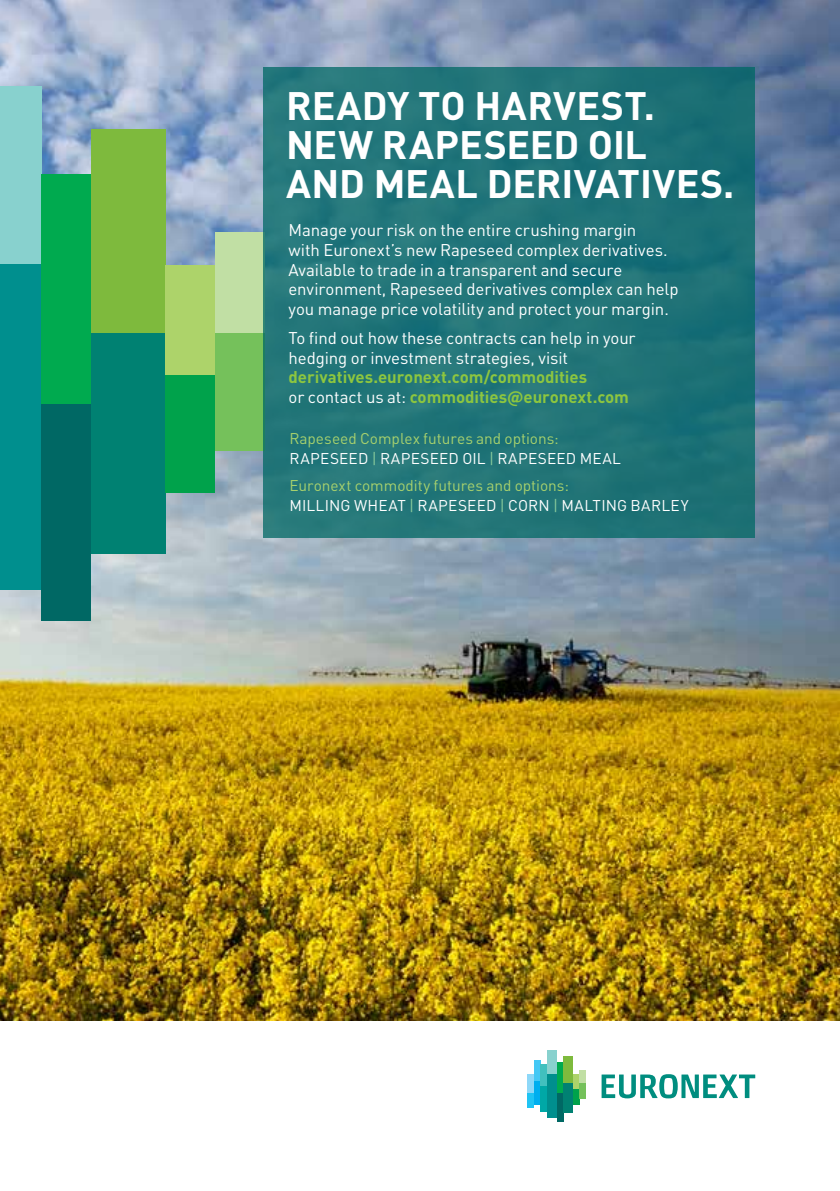
<style>
.page{position:relative;width:840px;height:1191px;background:#fff}
.page>*{position:absolute;margin:0;border:0;box-sizing:border-box;transform-origin:0 0}
.t1{font:700 39.2px/39.2px "DIN Pro";color:#fff}
.t2{font:16.8px/19.6px "DIN Pro";letter-spacing:-.005em;color:#fff}
.t3{font:700 16.8px/19.6px "DIN Pro";letter-spacing:-.005em;color:#8dc63f}
.t4{font:15.4px/19.6px "DIN Pro";letter-spacing:.005em;color:#fff}
.t5{font:15.4px/19.6px "DIN Pro";letter-spacing:.01em;color:#a7d16d}
.s1{font-weight:400;color:#fff}
.s2{color:#fff}
.s3{color:#8acc9c}
.s4{color:#a7d16d}
</style>
<div class="page">
<img style="left:0;top:0;width:839px;height:1020px">
<svg style="left:601px;top:1074px;width:153px;height:24px"></svg>
<div style="left:527px;top:1074px;width:6px;height:18px;background:#8ed8f8"></div>
<div style="left:527px;top:1092px;width:6px;height:15px;background:#20c4f4"></div>
<div style="left:533px;top:1060px;width:7px;height:21px;background:#44c8f5"></div>
<div style="left:533px;top:1081px;width:7px;height:23px;background:#00aeef"></div>
<div style="left:540px;top:1064px;width:6px;height:22px;background:#41c0be"></div>
<div style="left:540px;top:1086px;width:6px;height:25px;background:#00a8a6"></div>
<div style="left:546px;top:1050px;width:10px;height:24px;background:#88d1ce"></div>
<div style="left:546px;top:1074px;width:10px;height:43px;background:#008f8e"></div>
<div style="left:556px;top:1062px;width:7px;height:30px;background:#00aa4f"></div>
<div style="left:556px;top:1092px;width:7px;height:29px;background:#006864"></div>
<div style="left:563px;top:1056px;width:10px;height:27px;background:#7eba3d"></div>
<div style="left:563px;top:1083px;width:10px;height:29px;background:#008172"></div>
<div style="left:573px;top:1074px;width:6px;height:15px;background:#add36a"></div>
<div style="left:573px;top:1089px;width:6px;height:15px;background:#00a24b"></div>
<div style="left:579px;top:1070px;width:7px;height:13px;background:#c1dfa4"></div>
<div style="left:579px;top:1083px;width:7px;height:15px;background:#75c15b"></div>
<div style="left:0;top:86px;width:42px;height:178px;background:#88d1ce"></div>
<div style="left:0;top:264px;width:42px;height:325px;background:#008f8e"></div>
<div style="left:42px;top:174px;width:49px;height:230px;background:#00aa4f"></div>
<div style="left:42px;top:404px;width:49px;height:216px;background:#006864"></div>
<div style="left:91px;top:130px;width:75px;height:203px;background:#7eba3d"></div>
<div style="left:91px;top:333px;width:75px;height:220px;background:#008172"></div>
<div style="left:166px;top:265px;width:49px;height:110px;background:#add36a"></div>
<div style="left:166px;top:375px;width:49px;height:118px;background:#00a24b"></div>
<div style="left:215px;top:232px;width:49px;height:101px;background:#c1dfa4"></div>
<div style="left:215px;top:333px;width:49px;height:117px;background:#75c15b"></div>
<div style="left:263px;top:67px;width:491px;height:470px;background:#217478"></div>
<h1 class="t1" style="left:286px;top:81px;width:449px">READY TO HARVEST.<br>NEW RAPESEED OIL<br>AND MEAL DERIVATIVES.</h1>
<p class="t2" style="left:288px;top:219px;width:391px">Manage your risk on the entire crushing margin<br>with Euronext’s new Rapeseed complex derivatives.<br>Available to trade in a transparent and secure environment, Rapeseed derivatives complex can help you manage price volatility and protect your margin.</p>
<p class="t2" style="left:288px;top:326px;width:348px">To find out how these contracts can help in your hedging or investment strategies, visit</p>
<p class="t3" style="left:288px;top:365px;width:342px">derivatives.euronext.com/commodities<br><span class="s1">or contact us at:</span> commodities@euronext.com</p>
<p class="t5" style="left:289px;top:427px;width:333px">Rapeseed Complex futures and options:<br><span class="s2">RAPESEED</span> <span class="s3">|</span> <span class="s2">RAPESEED OIL</span> <span class="s3">|</span> <span class="s2">RAPESEED MEAL</span></p>
<p class="t4" style="left:289px;top:474px;width:400px"><span class="s4">Euronext commodity futures and options:<br></span>MILLING WHEAT <span class="s3">|</span> RAPESEED <span class="s3">|</span> CORN <span class="s3">|</span> MALTING BARLEY</p>
</div>
